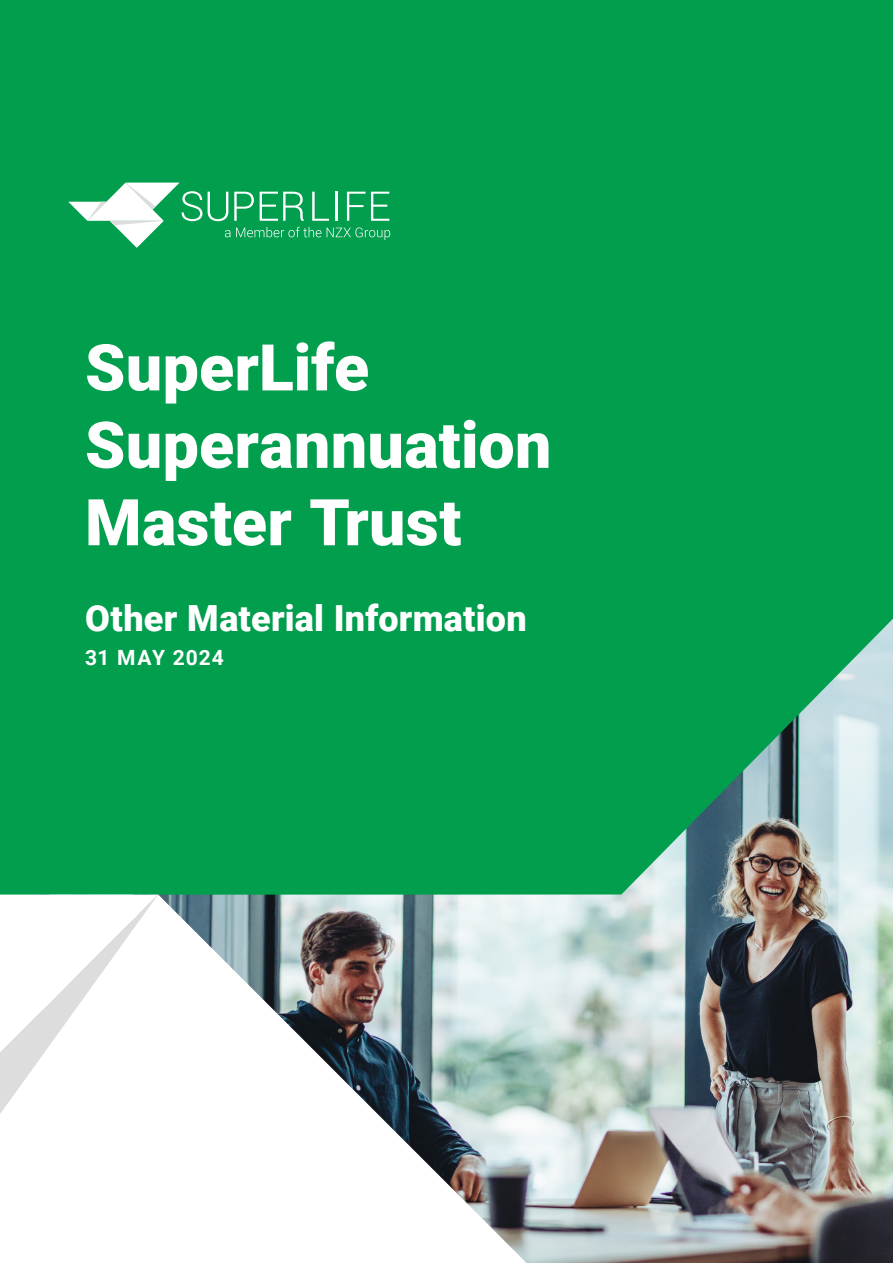
<style>
.page{position:relative;width:893px;height:1263px;background:#fff}
.page>*{position:absolute;margin:0;border:0;box-sizing:border-box;transform-origin:0 0}
.t1{font:900 64.5px/77.4px "Roboto";letter-spacing:.005em;color:#fff}
.t2{font:900 36px "Roboto";letter-spacing:.005em;color:#fff}
.t3{font:700 21px "Roboto";letter-spacing:.045em;color:#fff}
</style>
<div class="page">
<div style="left:0;top:0;width:893px;height:606px;background:#009e4d"></div>
<svg style="left:225px;top:227px;width:165px;height:13px"></svg>
<svg style="left:68px;top:183px;width:134px;height:65px"></svg>
<svg style="left:208px;top:192px;width:20px;height:29px"></svg>
<svg style="left:234px;top:192px;width:20px;height:29px"></svg>
<svg style="left:260px;top:192px;width:44px;height:29px"></svg>
<svg style="left:312px;top:192px;width:17px;height:29px"></svg>
<hr style="left:335px;top:192px;width:3px;height:29px;background:#fff">
<svg style="left:347px;top:192px;width:18px;height:29px"></svg>
<svg style="left:371px;top:192px;width:18px;height:29px"></svg>
<div style="left:0;top:606px;width:893px;height:288px;background:#009e4d"></div>
<img style="left:32px;top:619px;width:861px;height:644px">
<img style="left:158px;top:894px;width:379px;height:369px">
<svg style="left:0;top:894px;width:158px;height:369px"></svg>
<h1 class="t1" style="left:85px;top:326px;width:468px">SuperLife<br>Superannuation<br>Master Trust</h1>
<h1 class="t2" style="left:85px;top:593px;width:443px">Other Material Information</h1>
<h2 class="t3" style="left:85px;top:642px;width:140px">31 MAY 2024</h2>
</div>
